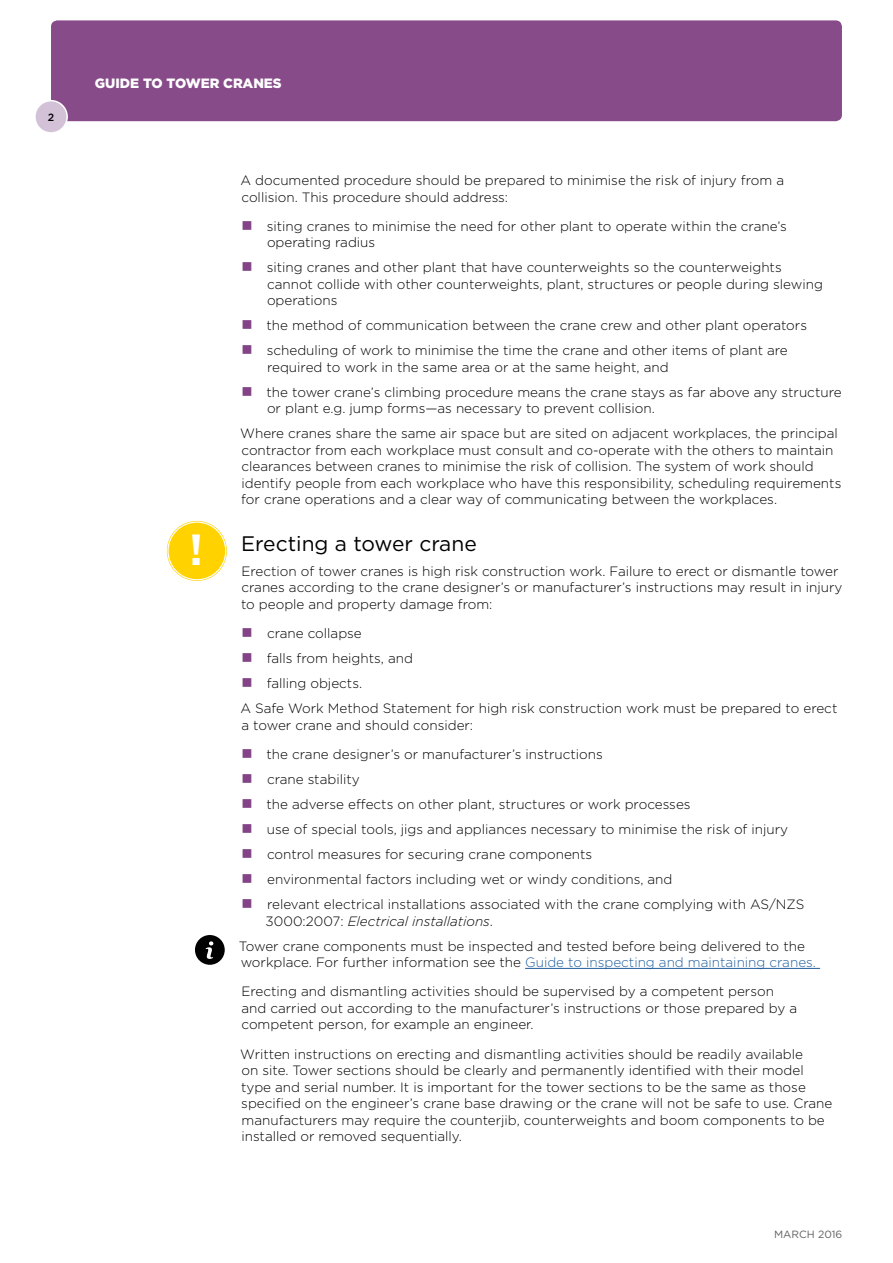
<style>
.page{position:relative;width:893px;height:1263px;background:#fff}
.page>*{position:absolute;margin:0;border:0;box-sizing:border-box;transform-origin:0 0}
.t1{font:700 43.5px "Gotham";color:#fff}
.Header_2{font:21px "Gotham";color:#000}
.Body_copy{font:300 13.5px/16.5px "Gotham";color:#000}
.t2{font:900 13.5px "Gotham";color:#fff}
.t3{font:10.5px "Gotham";color:#5f6062}
.t4{font:500 10.5px "Gotham";color:#000}
.s1{font-style:italic}
.s2{color:#215e9e}
</style>
<div class="page">
<div style="left:51px;top:20px;width:791px;height:101px;background:#874b8a;border-radius:6px"></div>
<div style="left:35px;top:101px;width:32px;height:32px;background:#d3c1d8;border-radius:50%"></div>
<div style="left:34px;top:100px;width:34px;height:34px;border:2px solid #fff;border-radius:50%"></div>
<hr style="left:525px;top:968px;width:295px;height:1px;background:#215e9e">
<div style="left:167px;top:521px;width:60px;height:60px;background:#ffd200;border-radius:50%"></div>
<div style="left:165px;top:519px;width:64px;height:64px;border:1px solid #fff;border-radius:50%"></div>
<div style="left:167px;top:521px;width:59px;height:59px;border:1px solid #fff;border-radius:50%"></div>
<svg style="left:195px;top:935px;width:30px;height:30px"></svg>
<p class="t4" style="left:48px;top:111px;width:8px">2</p>
<p class="t2" style="left:95px;top:75px;width:188px">GUIDE TO TOWER CRANES</p>
<h1 class="t1" style="left:189px;top:524px;width:16px">!</h1>
<p class="Body_copy" style="left:240px;top:172px;width:545px">A documented procedure should be prepared to minimise the risk of injury from a collision. This procedure should address:</p>
<p class="Body_copy" style="left:267px;top:218px;width:522px">siting cranes to minimise the need for other plant to operate within the crane’s operating radius</p>
<p class="Body_copy" style="left:267px;top:259px;width:558px">siting cranes and other plant that have counterweights so the counterweights cannot collide with other counterweights, plant, structures or people during slewing operations</p>
<p class="Body_copy" style="left:267px;top:317px;width:542px">the method of communication between the crane crew and other plant operators</p>
<p class="Body_copy" style="left:267px;top:342px;width:522px">scheduling of work to minimise the time the crane and other items of plant are required to work in the same area or at the same height, and</p>
<p class="Body_copy" style="left:267px;top:384px;width:577px">the tower crane’s climbing procedure means the crane stays as far above any structure or plant e.g. jump forms—as necessary to prevent collision.</p>
<p class="Body_copy" style="left:240px;top:425px;width:602px">Where cranes share the same air space but are sited on adjacent workplaces, the principal contractor from each workplace must consult and co-operate with the others to maintain clearances between cranes to minimise the risk of collision. The system of work should identify people from each workplace who have this responsibility, scheduling requirements for crane operations and a clear way of communicating between the workplaces.</p>
<p class="Header_2" style="left:241px;top:531px;width:237px">Erecting a tower crane</p>
<p class="Body_copy" style="left:241px;top:563px;width:603px">Erection of tower cranes is high risk construction work. Failure to erect or dismantle tower cranes according to the crane designer’s or manufacturer’s instructions may result in injury to people and property damage from:</p>
<p class="Body_copy" style="left:267px;top:625px;width:96px">crane collapse</p>
<p class="Body_copy" style="left:267px;top:650px;width:148px">falls from heights, and</p>
<p class="Body_copy" style="left:267px;top:675px;width:97px">falling objects.</p>
<p class="Body_copy" style="left:240px;top:700px;width:598px">A Safe Work Method Statement for high risk construction work must be prepared to erect a tower crane and should consider:</p>
<p class="Body_copy" style="left:267px;top:746px;width:338px">the crane designer’s or manufacturer’s instructions</p>
<p class="Body_copy" style="left:267px;top:771px;width:94px">crane stability</p>
<p class="Body_copy" style="left:267px;top:796px;width:426px">the adverse effects on other plant, structures or work processes</p>
<p class="Body_copy" style="left:267px;top:821px;width:523px">use of special tools, jigs and appliances necessary to minimise the risk of injury</p>
<p class="Body_copy" style="left:267px;top:846px;width:327px">control measures for securing crane components</p>
<p class="Body_copy" style="left:267px;top:871px;width:407px">environmental factors including wet or windy conditions, and</p>
<p class="Body_copy" style="left:266px;top:896px;width:540px">relevant electrical installations associated with the crane complying with AS/NZS<br>3000:2007: <span class="s1">Electrical installations</span>.</p>
<p class="Body_copy" style="left:239px;top:937px;width:579px">Tower crane components must be inspected and tested before being delivered to the workplace. For further information see the <span class="s2">Guide to inspecting and maintaining cranes.</span></p>
<p class="Body_copy" style="left:241px;top:983px;width:557px">Erecting and dismantling activities should be supervised by a competent person and carried out according to the manufacturer’s instructions or those prepared by a competent person, for example an engineer.</p>
<p class="Body_copy" style="left:240px;top:1045px;width:593px">Written instructions on erecting and dismantling activities should be readily available<br>on site. Tower sections should be clearly and permanently identified with their model type and serial number. It is important for the tower sections to be the same as those specified on the engineer’s crane base drawing or the crane will not be safe to use. Crane manufacturers may require the counterjib, counterweights and boom components to be installed or removed sequentially.</p>
<p class="t3" style="left:774px;top:1227px;width:70px">MARCH 2016</p>
</div>
